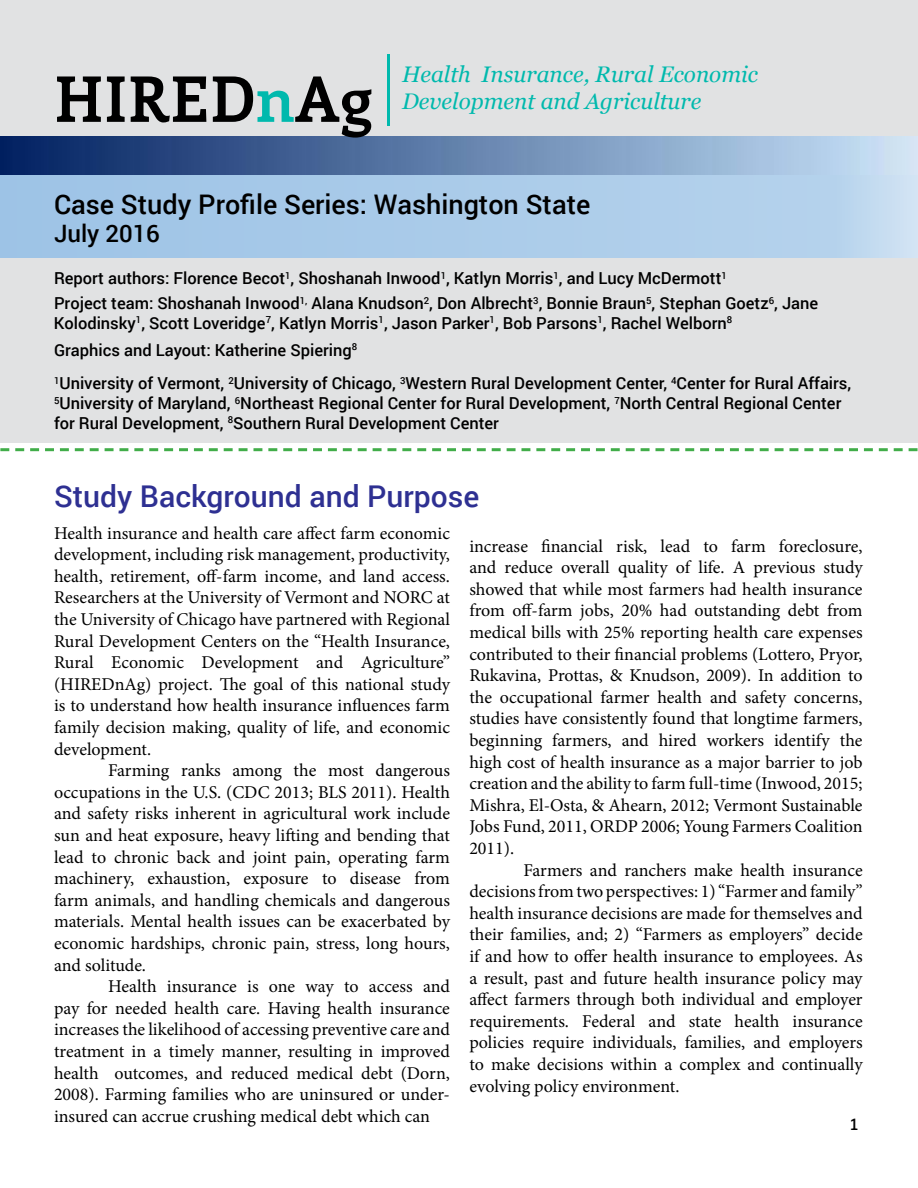
<style>
.page{position:relative;width:918px;height:1188px;background:#fff}
.page>*{position:absolute;margin:0;border:0;box-sizing:border-box;transform-origin:0 0}
.t1{font:700 63px "Enriqueta";color:#000}
.t2{font:500 30px "Roboto";color:#2e3092}
.t3{font:500 27px "Roboto";color:#000}
.t4{font:500 24px "Roboto";color:#000}
.t5{font:italic 22.5px/27px "Georgia";color:#00b9ad}
.t6{font:22.5px "Enriqueta";color:#000}
.t7{font:18px/21.6px "Minion Pro";color:#000;text-align:justify}
.t8{font:500 16.5px/19.8px "Roboto";color:#000}
.s1{color:#00b9ad}
</style>
<div class="page">
<div style="left:0;top:0;width:918px;height:443px;background:#e1e2e3"></div>
<svg style="left:0;top:448px;width:918px;height:3px"></svg>
<hr style="left:387px;top:54px;width:3px;height:72px;background:#00b9ad">
<img style="left:0;top:137px;width:918px;height:121px">
<h1 class="t1" style="left:54px;top:54px;width:321px">HIRED<span class="s1">n</span>Ag</h1>
<p class="t5" style="left:402px;top:61px;width:357px">Health Insurance, Rural Economic<br>Development and Agriculture</p>
<h3 class="t3" style="left:54px;top:186px;width:538px">Case Study Profile Series: Washington State</h3>
<h3 class="t4" style="left:54px;top:217px;width:107px">July 2016</h3>
<p class="t8" style="left:54px;top:266px;width:766px;line-height:24.8px">Report authors: Florence Becot<sup>1</sup>, Shoshanah Inwood<sup>1</sup>, Katlyn Morris<sup>1</sup>, and Lucy McDermott<sup>1<br></sup>Project team: Shoshanah Inwood<sup>1,</sup> Alana Knudson<sup>2</sup>, Don Albrecht<sup>3</sup>, Bonnie Braun<sup>5</sup>, Stephan Goetz<sup>6</sup>, Jane</p>
<p class="t8" style="left:54px;top:309px;width:680px;line-height:27px">Kolodinsky<sup>1</sup>, Scott Loveridge<sup>7</sup>, Katlyn Morris<sup>1</sup>, Jason Parker<sup>1</sup>, Bob Parsons<sup>1</sup>, Rachel Welborn<sup>8<br></sup>Graphics and Layout: Katherine Spiering<sup>8</sup></p>
<p class="t8" style="left:54px;top:373px;width:799px"><sup>1</sup>University of Vermont, <sup>2</sup>University of Chicago, <sup>3</sup>Western Rural Development Center, <sup>4</sup>Center for Rural Affairs,<br><sup>5</sup>University of Maryland, <sup>6</sup>Northeast Regional Center for Rural Development, <sup>7</sup>North Central Regional Center for Rural Development, <sup>8</sup>Southern Rural Development Center</p>
<h2 class="t2" style="left:54px;top:475px;width:427px">Study Background and Purpose</h2>
<p class="t7" style="left:54px;top:522px;width:398px">Health insurance and health care affect farm economic development, including risk management, productivity, health, retirement, off-farm income, and land access.<br>Researchers at the University of Vermont and NORC at the University of Chicago have partnered with Regional Rural Development Centers on the “Health Insurance, Rural Economic Development and Agriculture” (HIREDnAg) project. The goal of this national study is to understand how health insurance influences farm family decision making, quality of life, and economic development.</p>
<p class="t7" style="left:54px;top:760px;width:398px;text-indent:54px">Farming ranks among the most dangerous occupations in the U.S. (CDC 2013; BLS 2011). Health and safety risks inherent in agricultural work include sun and heat exposure, heavy lifting and bending that lead to chronic back and joint pain, operating farm machinery, exhaustion, exposure to disease from farm animals, and handling chemicals and dangerous materials. Mental health issues can be exacerbated by economic hardships, chronic pain, stress, long hours, and solitude.</p>
<p class="t7" style="left:54px;top:976px;width:398px;text-indent:54px">Health insurance is one way to access and pay for needed health care. Having health insurance increases the likelihood of accessing preventive care and treatment in a timely manner, resulting in improved health outcomes, and reduced medical debt (Dorn, 2008). Farming families who are uninsured or under&shy;insured can accrue crushing medical debt which can</p>
<p class="t7" style="left:469px;top:535px;width:395px">increase financial risk, lead to farm foreclosure, and reduce overall quality of life. A previous study showed that while most farmers had health insurance from off-farm jobs, 20% had outstanding debt from medical bills with 25% reporting health care expenses contributed to their financial problems (Lottero, Pryor, Rukavina, Prottas, &amp; Knudson, 2009). In addition to the occupational farmer health and safety concerns, studies have consistently found that longtime farmers, beginning farmers, and hired workers identify the high cost of health insurance as a major barrier to job creation and the ability to farm full-time (Inwood, 2015; Mishra, El-Osta, &amp; Ahearn, 2012; Vermont Sustainable Jobs Fund, 2011, ORDP 2006; Young Farmers Coalition 2011).</p>
<p class="t7" style="left:469px;top:859px;width:395px;text-indent:54px">Farmers and ranchers make health insurance decisions from two perspectives: 1) “Farmer and family” health insurance decisions are made for themselves and their families, and; 2) “Farmers as employers” decide if and how to offer health insurance to employees. As a result, past and future health insurance policy may affect farmers through both individual and employer requirements. Federal and state health insurance policies require individuals, families, and employers to make decisions within a complex and continually evolving policy environment.</p>
<p class="t6" style="left:850px;top:1106px;width:10px">1</p>
</div>
